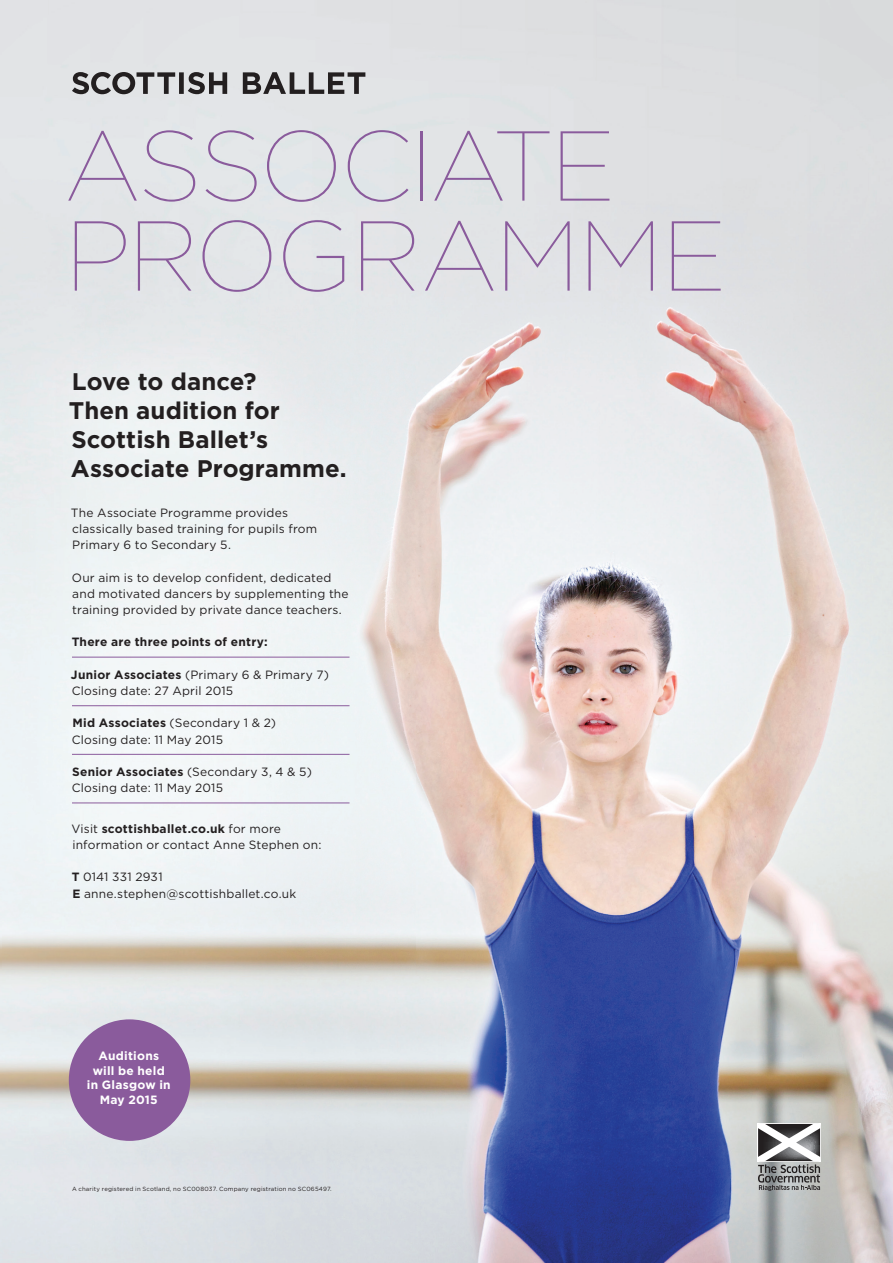
<style>
.page{position:relative;width:893px;height:1263px;background:#fff}
.page>*{position:absolute;margin:0;border:0;box-sizing:border-box;transform-origin:0 0}
.t1{font:100 99px/90px "Gotham";letter-spacing:-.025em;color:#8a5b9c}
.t2{font:700 24px/28.8px "Gotham";color:#231f20}
.t3{font:12px/16.2px "Gotham";letter-spacing:.015em;color:#231f20}
.t4{font:700 12px/14.4px "Gotham";letter-spacing:.02em;color:#fff;text-align:center}
.t5{font:700 12px "Gotham";letter-spacing:.02em;color:#231f20}
.t6{font:6px "Gotham";letter-spacing:.025em;color:#231f20}
.s1{font-weight:700}
</style>
<div class="page">
<img style="left:0;top:0;width:893px;height:1263px">
<svg style="left:757px;top:1123px;width:64px;height:39px"></svg>
<svg style="left:758px;top:1123px;width:62px;height:68px"></svg>
<svg style="left:72px;top:72px;width:293px;height:22px;background:#908f91"></svg>
<img style="left:3px;top:305px;width:413px;height:663px">
<hr style="left:72px;top:657px;width:278px;height:1px;background:#8a5b9c">
<hr style="left:72px;top:705px;width:278px;height:1px;background:#8a5b9c">
<hr style="left:72px;top:754px;width:278px;height:1px;background:#8a5b9c">
<hr style="left:72px;top:803px;width:278px;height:1px;background:#8a5b9c">
<div style="left:69px;top:1019px;width:121px;height:122px;background:#8a5b9c;border-radius:50%"></div>
<h1 class="t1" style="left:65px;top:118px;width:664px">ASSOCIATE<br>PROGRAMME</h1>
<h2 class="t2" style="left:69px;top:367px;width:279px">Love to dance?<br>Then audition for<br>Scottish Ballet’s<br>Associate Programme.</h2>
<p class="t3" style="left:71px;top:504px;width:248px">The Associate Programme provides classically based training for pupils from<br>Primary 6 to Secondary 5.</p>
<p class="t3" style="left:72px;top:569px;width:278px">Our aim is to develop confident, dedicated and motivated dancers by supplementing the training provided by private dance teachers.</p>
<p class="t5" style="left:72px;top:634px;width:198px">There are three points of entry:</p>
<p class="t3" style="left:71px;top:666px;width:260px"><span class="s1">Junior Associates</span> (Primary 6 &amp; Primary 7)<br>Closing date: 27 April 2015</p>
<p class="t3" style="left:72px;top:715px;width:206px"><span class="s1">Mid Associates</span> (Secondary 1 &amp; 2)<br>Closing date: 11 May 2015</p>
<p class="t3" style="left:72px;top:763px;width:242px"><span class="s1">Senior Associates</span> (Secondary 3, 4 &amp; 5)<br>Closing date: 11 May 2015</p>
<p class="t3" style="left:71px;top:820px;width:251px">Visit <span class="s1">scottishballet.co.uk</span> for more information or contact Anne Stephen on:</p>
<p class="t3" style="left:72px;top:869px;width:226px"><span class="s1">T</span> 0141 331 2931<br><span class="s1">E</span> anne.stephen@scottishballet.co.uk</p>
<p class="t4" style="left:87px;top:1049px;width:85px">Auditions will be held in Glasgow in<br>May 2015</p>
<p class="t6" style="left:72px;top:1185px;width:261px">A charity registered in Scotland, no SC008037. Company registration no SC065497.</p>
</div>
